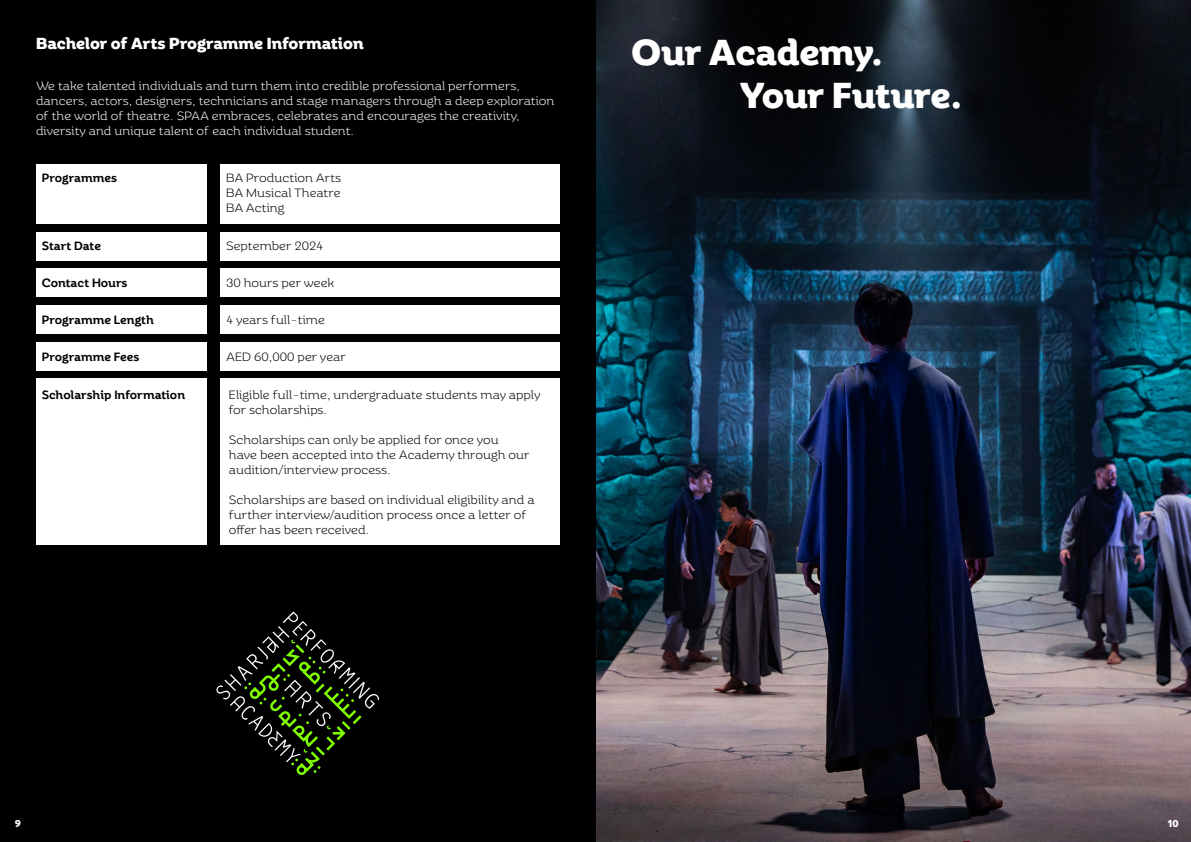
<style>
.page{position:relative;width:1191px;height:842px;background:#fff}
.page>*{position:absolute;margin:0;border:0;box-sizing:border-box;transform-origin:0 0}
.t1{font:700 36px "Rhetoric";color:#fff}
.t2{font:700 16px "Rhetoric";color:#fff}
.t3{font:300 12px/15px "Rhetoric";color:#000}
.t4{font:300 12px/15px "Rhetoric";color:#fff}
.t5{font:500 12px "Rhetoric";color:#000}
.t6{font:700 10px "Rhetoric";color:#fff}
</style>
<div class="page">
<img style="left:595px;top:0;width:596px;height:842px">
<div style="left:0;top:0;width:595px;height:842px;background:#000"></div>
<div style="left:36px;top:232px;width:170px;height:28px;background:#fff"></div>
<div style="left:220px;top:232px;width:339px;height:28px;background:#fff"></div>
<div style="left:36px;top:269px;width:170px;height:28px;background:#fff"></div>
<div style="left:220px;top:269px;width:339px;height:28px;background:#fff"></div>
<div style="left:36px;top:342px;width:170px;height:29px;background:#fff"></div>
<div style="left:220px;top:342px;width:339px;height:29px;background:#fff"></div>
<div style="left:36px;top:306px;width:170px;height:28px;background:#fff"></div>
<div style="left:220px;top:306px;width:339px;height:28px;background:#fff"></div>
<div style="left:220px;top:378px;width:339px;height:166px;background:#fff"></div>
<div style="left:36px;top:378px;width:170px;height:166px;background:#fff"></div>
<div style="left:36px;top:164px;width:170px;height:59px;background:#fff"></div>
<div style="left:220px;top:164px;width:339px;height:59px;background:#fff"></div>
<svg style="left:216px;top:611px;width:163px;height:164px"></svg>
<p class="t2" style="left:36px;top:34px;width:329px">Bachelor of Arts Programme Information</p>
<p class="t4" style="left:36px;top:78px;width:520px">We take talented individuals and turn them into credible professional performers, dancers, actors, designers, technicians and stage managers through a deep exploration of the world of theatre. SPAA embraces, celebrates and encourages the creativity, diversity and unique talent of each individual student.</p>
<p class="t5" style="left:42px;top:171px;width:77px">Programmes</p>
<p class="t3" style="left:226px;top:171px;width:117px">BA Production Arts</p>
<p class="t3" style="left:226px;top:186px;width:116px">BA Musical Theatre</p>
<p class="t3" style="left:226px;top:201px;width:60px">BA Acting</p>
<p class="t5" style="left:42px;top:239px;width:61px">Start Date</p>
<p class="t3" style="left:226px;top:238px;width:99px">September 2024</p>
<p class="t5" style="left:42px;top:275px;width:87px">Contact Hours</p>
<p class="t3" style="left:226px;top:275px;width:110px">30 hours per week</p>
<p class="t5" style="left:42px;top:312px;width:114px">Programme Length</p>
<p class="t3" style="left:226px;top:312px;width:101px">4 years full-time</p>
<p class="t5" style="left:42px;top:349px;width:99px">Programme Fees</p>
<p class="t3" style="left:226px;top:349px;width:122px">AED 60,000 per year</p>
<p class="t5" style="left:42px;top:387px;width:145px">Scholarship Information</p>
<p class="t3" style="left:229px;top:387px;width:313px">Eligible full-time, undergraduate students may apply for scholarships.</p>
<p class="t3" style="left:229px;top:432px;width:302px">Scholarships can only be applied for once you have been accepted into the Academy through our audition/interview process.</p>
<p class="t3" style="left:229px;top:492px;width:307px">Scholarships are based on individual eligibility and a further interview/audition process once a letter of offer has been received.</p>
<p class="t1" style="left:631px;top:30px;width:252px">Our Academy.</p>
<p class="t1" style="left:739px;top:74px;width:224px">Your Future.</p>
<p class="t6" style="left:15px;top:818px;width:8px">9</p>
<p class="t6" style="left:1167px;top:818px;width:13px">10</p>
</div>
